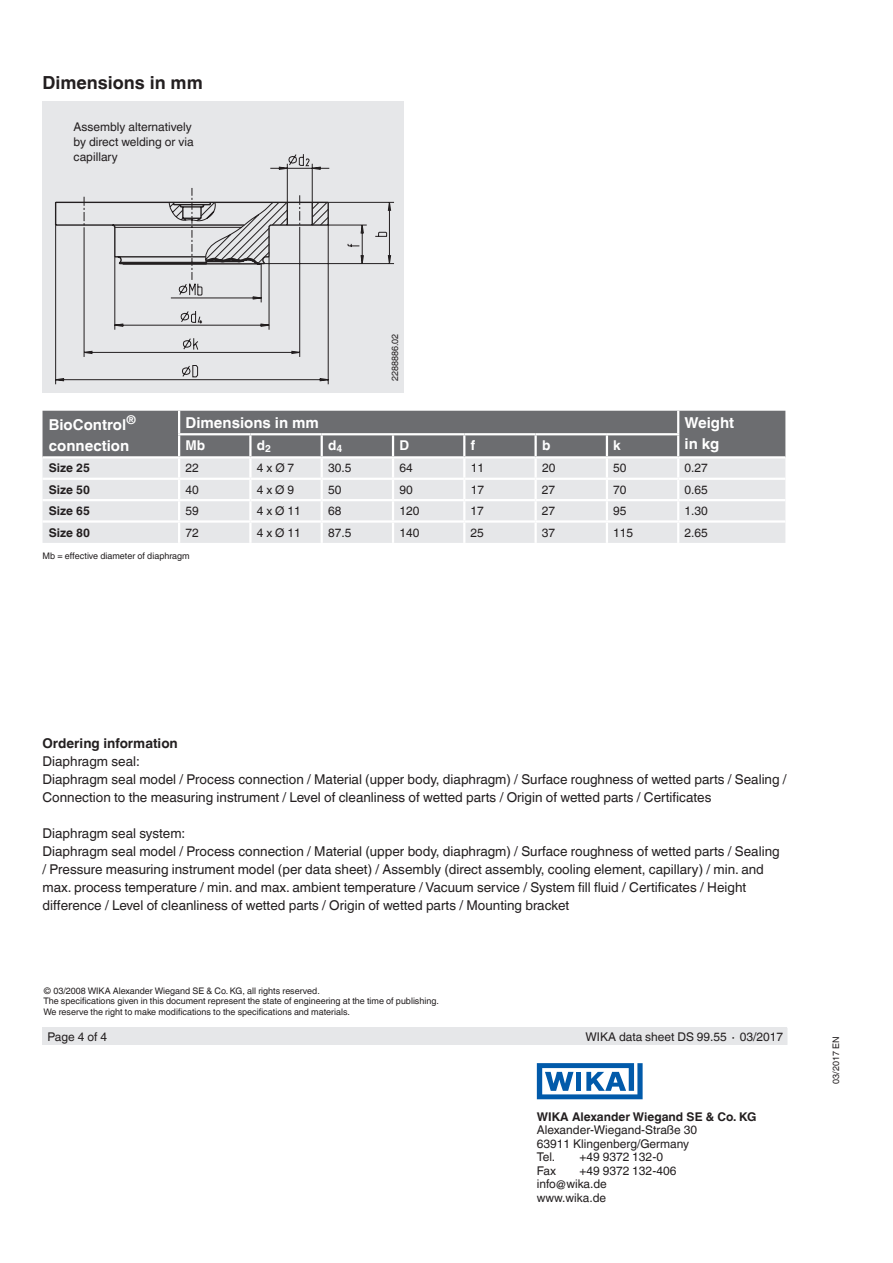
<style>
.page{position:relative;width:893px;height:1263px;background:#fff}
.page>*{position:absolute;margin:0;border:0;box-sizing:border-box;transform-origin:0 0}
.t1{font:700 18px "Helvetica World";color:#231f20}
.t2{font:700 15px/21px "Helvetica World";color:#fff}
.t3{font:13.5px/18px "Helvetica World";color:#231f20}
.t4{font:700 13.5px "Helvetica World";color:#231f20}
.t5{font:700 13.5px "Helvetica World";color:#fff}
.t6{font:12px/13.5px "Helvetica World";color:#231f20}
.t7{font:700 12px "Helvetica World";color:#231f20}
.t8{font:9px/10.5px "Helvetica World";color:#231f20}
</style>
<div class="page">
<svg style="left:537px;top:1063px;width:106px;height:36px"></svg>
<div style="left:43px;top:1027px;width:744px;height:18px;background:#e6e7e9"></div>
<div style="left:43px;top:102px;width:361px;height:291px;background:#e6e7e9"></div>
<div style="left:43px;top:411px;width:742px;height:45px;background:#6c6d70"></div>
<div style="left:43px;top:458px;width:742px;height:85px;background:#e6e7e9"></div>
<hr style="left:178px;top:411px;width:2px;height:22px;background:#fff">
<hr style="left:677px;top:411px;width:2px;height:22px;background:#fff">
<hr style="left:178px;top:433px;width:72px;height:2px;background:#fff">
<hr style="left:178px;top:435px;width:2px;height:21px;background:#fff">
<hr style="left:250px;top:433px;width:72px;height:2px;background:#fff">
<hr style="left:249px;top:435px;width:3px;height:21px;background:#fff">
<hr style="left:322px;top:433px;width:71px;height:2px;background:#fff">
<hr style="left:321px;top:435px;width:2px;height:21px;background:#fff">
<hr style="left:393px;top:433px;width:71px;height:2px;background:#fff">
<hr style="left:392px;top:435px;width:2px;height:21px;background:#fff">
<hr style="left:464px;top:433px;width:72px;height:2px;background:#fff">
<hr style="left:463px;top:435px;width:2px;height:21px;background:#fff">
<hr style="left:536px;top:433px;width:71px;height:2px;background:#fff">
<hr style="left:534px;top:435px;width:3px;height:21px;background:#fff">
<hr style="left:607px;top:433px;width:72px;height:2px;background:#fff">
<hr style="left:606px;top:435px;width:2px;height:21px;background:#fff">
<hr style="left:677px;top:435px;width:2px;height:21px;background:#fff">
<hr style="left:178px;top:458px;width:2px;height:20px;background:#fff">
<hr style="left:249px;top:458px;width:3px;height:20px;background:#fff">
<hr style="left:321px;top:458px;width:2px;height:20px;background:#fff">
<hr style="left:392px;top:458px;width:2px;height:20px;background:#fff">
<hr style="left:463px;top:458px;width:2px;height:20px;background:#fff">
<hr style="left:534px;top:458px;width:3px;height:20px;background:#fff">
<hr style="left:606px;top:458px;width:2px;height:20px;background:#fff">
<hr style="left:677px;top:458px;width:2px;height:20px;background:#fff">
<hr style="left:43px;top:478px;width:136px;height:2px;background:#fff">
<hr style="left:179px;top:478px;width:71px;height:2px;background:#fff">
<hr style="left:250px;top:478px;width:72px;height:2px;background:#fff">
<hr style="left:249px;top:480px;width:3px;height:19px;background:#fff">
<hr style="left:322px;top:478px;width:71px;height:2px;background:#fff">
<hr style="left:393px;top:478px;width:71px;height:2px;background:#fff">
<hr style="left:464px;top:478px;width:72px;height:2px;background:#fff">
<hr style="left:536px;top:478px;width:71px;height:2px;background:#fff">
<hr style="left:534px;top:480px;width:3px;height:19px;background:#fff">
<hr style="left:607px;top:478px;width:71px;height:2px;background:#fff">
<hr style="left:678px;top:478px;width:107px;height:2px;background:#fff">
<hr style="left:43px;top:499px;width:136px;height:2px;background:#fff">
<hr style="left:179px;top:499px;width:71px;height:2px;background:#fff">
<svg style="left:178px;top:480px;width:2px;height:40px"></svg>
<hr style="left:250px;top:499px;width:72px;height:2px;background:#fff">
<hr style="left:249px;top:501px;width:3px;height:19px;background:#fff">
<hr style="left:322px;top:499px;width:71px;height:2px;background:#fff">
<svg style="left:321px;top:480px;width:2px;height:40px"></svg>
<hr style="left:393px;top:499px;width:71px;height:2px;background:#fff">
<svg style="left:392px;top:480px;width:2px;height:40px"></svg>
<hr style="left:464px;top:499px;width:72px;height:2px;background:#fff">
<svg style="left:463px;top:480px;width:2px;height:40px"></svg>
<hr style="left:536px;top:499px;width:71px;height:2px;background:#fff">
<hr style="left:534px;top:501px;width:3px;height:19px;background:#fff">
<hr style="left:607px;top:499px;width:71px;height:2px;background:#fff">
<svg style="left:606px;top:480px;width:2px;height:40px"></svg>
<hr style="left:678px;top:499px;width:107px;height:2px;background:#fff">
<svg style="left:677px;top:480px;width:2px;height:40px"></svg>
<hr style="left:43px;top:520px;width:136px;height:3px;background:#fff">
<hr style="left:179px;top:520px;width:71px;height:3px;background:#fff">
<hr style="left:178px;top:523px;width:2px;height:20px;background:#fff">
<hr style="left:250px;top:520px;width:72px;height:3px;background:#fff">
<hr style="left:249px;top:523px;width:3px;height:20px;background:#fff">
<hr style="left:322px;top:520px;width:71px;height:3px;background:#fff">
<hr style="left:321px;top:523px;width:2px;height:20px;background:#fff">
<hr style="left:393px;top:520px;width:71px;height:3px;background:#fff">
<hr style="left:392px;top:523px;width:2px;height:20px;background:#fff">
<hr style="left:464px;top:520px;width:72px;height:3px;background:#fff">
<hr style="left:463px;top:523px;width:2px;height:20px;background:#fff">
<hr style="left:536px;top:520px;width:71px;height:3px;background:#fff">
<hr style="left:534px;top:523px;width:3px;height:20px;background:#fff">
<hr style="left:607px;top:520px;width:71px;height:3px;background:#fff">
<hr style="left:606px;top:523px;width:2px;height:20px;background:#fff">
<hr style="left:678px;top:520px;width:107px;height:3px;background:#fff">
<hr style="left:677px;top:523px;width:2px;height:20px;background:#fff">
<svg style="left:55px;top:154px;width:339px;height:230px"></svg>
<svg style="left:55px;top:201px;width:275px;height:64px"></svg>
<h1 class="t1" style="left:43px;top:73px;width:162px">Dimensions in mm</h1>
<p class="t6" style="left:74px;top:119px;width:122px;line-height:15px">Assembly alternatively by direct welding or via capillary</p>
<p class="t8" style="left:390px;top:381px;width:49px;rotate:-90deg">2288886.02</p>
<p class="t2" style="left:49px;top:414px;width:89px">BioControl<sup>® </sup>connection</p>
<p class="t2" style="left:185px;top:412px;width:135px">Dimensions in mm</p>
<p class="t2" style="left:685px;top:412px;width:51px">Weight</p>
<p class="t5" style="left:185px;top:438px;width:21px">Mb</p>
<p class="t5" style="left:257px;top:438px;width:16px">d<sub>2</sub></p>
<p class="t5" style="left:328px;top:438px;width:16px">d<sub>4</sub></p>
<p class="t5" style="left:399px;top:438px;width:11px">D</p>
<p class="t5" style="left:471px;top:438px;width:6px">f</p>
<p class="t5" style="left:542px;top:438px;width:10px">b</p>
<p class="t5" style="left:613px;top:438px;width:9px">k</p>
<p class="t2" style="left:685px;top:433px;width:36px">in kg</p>
<p class="t7" style="left:49px;top:461px;width:43px">Size 25</p>
<p class="t6" style="left:185px;top:461px;width:15px">22</p>
<p class="t6" style="left:257px;top:461px;width:39px">4 x Ø 7</p>
<p class="t6" style="left:328px;top:461px;width:25px">30.5</p>
<p class="t6" style="left:399px;top:461px;width:15px">64</p>
<p class="t6" style="left:471px;top:461px;width:15px">11</p>
<p class="t6" style="left:542px;top:461px;width:15px">20</p>
<p class="t6" style="left:613px;top:461px;width:15px">50</p>
<p class="t6" style="left:685px;top:461px;width:25px">0.27</p>
<p class="t7" style="left:49px;top:483px;width:43px">Size 50</p>
<p class="t6" style="left:185px;top:483px;width:15px">40</p>
<p class="t6" style="left:257px;top:483px;width:39px">4 x Ø 9</p>
<p class="t6" style="left:328px;top:483px;width:15px">50</p>
<p class="t6" style="left:399px;top:483px;width:15px">90</p>
<p class="t6" style="left:471px;top:483px;width:15px">17</p>
<p class="t6" style="left:542px;top:483px;width:15px">27</p>
<p class="t6" style="left:613px;top:483px;width:15px">70</p>
<p class="t6" style="left:685px;top:483px;width:25px">0.65</p>
<p class="t7" style="left:49px;top:504px;width:43px">Size 65</p>
<p class="t6" style="left:185px;top:504px;width:15px">59</p>
<p class="t6" style="left:257px;top:504px;width:46px">4 x Ø 11</p>
<p class="t6" style="left:328px;top:504px;width:15px">68</p>
<p class="t6" style="left:399px;top:504px;width:22px">120</p>
<p class="t6" style="left:471px;top:504px;width:15px">17</p>
<p class="t6" style="left:542px;top:504px;width:15px">27</p>
<p class="t6" style="left:613px;top:504px;width:15px">95</p>
<p class="t6" style="left:684px;top:504px;width:25px">1.30</p>
<p class="t7" style="left:49px;top:525px;width:43px">Size 80</p>
<p class="t6" style="left:185px;top:526px;width:15px">72</p>
<p class="t6" style="left:257px;top:526px;width:46px">4 x Ø 11</p>
<p class="t6" style="left:328px;top:526px;width:25px">87.5</p>
<p class="t6" style="left:399px;top:526px;width:22px">140</p>
<p class="t6" style="left:471px;top:526px;width:15px">25</p>
<p class="t6" style="left:542px;top:526px;width:15px">37</p>
<p class="t6" style="left:613px;top:526px;width:22px">115</p>
<p class="t6" style="left:684px;top:526px;width:25px">2.65</p>
<p class="t8" style="left:43px;top:551px;width:149px">Mb = effective diameter of diaphragm</p>
<p class="t4" style="left:43px;top:735px;width:137px">Ordering information</p>
<p class="t3" style="left:43px;top:752px;width:746px">Diaphragm seal:<br>Diaphragm seal model / Process connection / Material (upper body, diaphragm) / Surface roughness of wetted parts / Sealing /<br>Connection to the measuring instrument / Level of cleanliness of wetted parts / Origin of wetted parts / Certificates</p>
<p class="t3" style="left:43px;top:824px;width:739px">Diaphragm seal system:<br>Diaphragm seal model / Process connection / Material (upper body, diaphragm) / Surface roughness of wetted parts / Sealing / Pressure measuring instrument model (per data sheet) / Assembly (direct assembly, cooling element, capillary) / min. and max. process temperature / min. and max. ambient temperature / Vacuum service / System fill fluid / Certificates / Height difference / Level of cleanliness of wetted parts / Origin of wetted parts / Mounting bracket</p>
<p class="t8" style="left:43px;top:985px;width:397px">© 03/2008 WIKA Alexander Wiegand SE &amp; Co. KG, all rights reserved.<br>The specifications given in this document represent the state of engineering at the time of publishing.<br>We reserve the right to make modifications to the specifications and materials.</p>
<p class="t6" style="left:48px;top:1030px;width:61px">Page 4 of 4</p>
<p class="t6" style="left:585px;top:1030px;width:199px">WIKA data sheet DS 99.55 ∙ 03/2017</p>
<p class="t7" style="left:537px;top:1109px;width:221px">WIKA Alexander Wiegand SE &amp; Co. KG</p>
<p class="t6" style="left:537px;top:1123px;width:162px">Alexander-Wiegand-Straße 30<br>63911 Klingenberg/Germany<br>Tel.</p>
<p class="t6" style="left:579px;top:1150px;width:85px">+49 9372 132-0</p>
<p class="t6" style="left:537px;top:1164px;width:21px">Fax</p>
<p class="t6" style="left:537px;top:1164px;width:141px;text-indent:43px">+49 9372 132-406 info@wika.de www.wika.de</p>
<p class="t8" style="left:831px;top:1083px;width:49px;rotate:-90deg">03/2017 EN</p>
</div>
